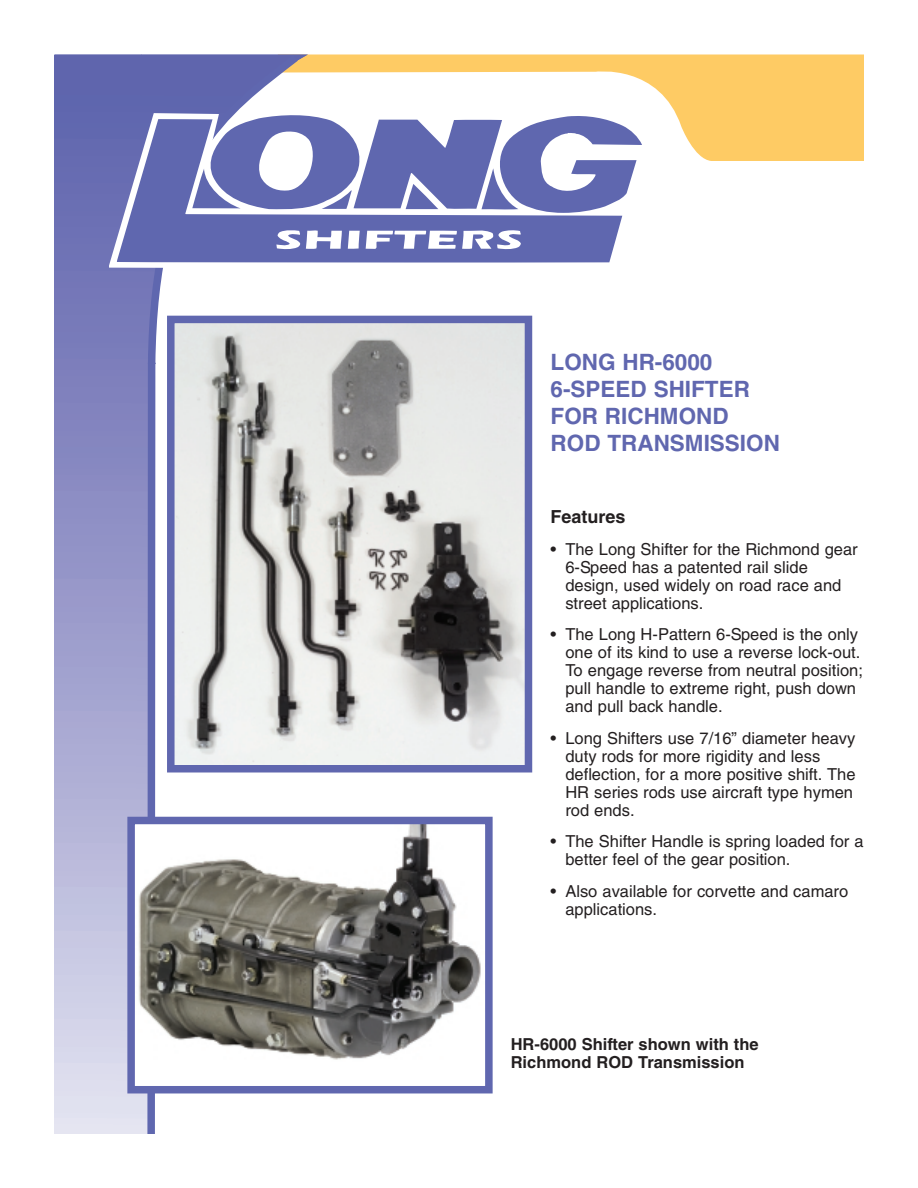
<style>
.page{position:relative;width:918px;height:1188px;background:#fff}
.page>*{position:absolute;margin:0;border:0;box-sizing:border-box;transform-origin:0 0}
.t1{font:700 22.5px/27px "Helvetica";color:#6067af}
.t2{font:700 18px "Helvetica";color:#231f20}
.t3{font:16.5px/18px "Helvetica";color:#231f20}
.t4{font:700 16.5px/18px "Helvetica";color:#231f20}
</style>
<div class="page">
<svg style="left:308px;top:55px;width:556px;height:106px;fill:#fecb64"></svg>
<img style="left:54px;top:55px;width:88px;height:1079px">
<svg style="left:144px;top:55px;width:162px;height:1079px"></svg>
<img style="left:176px;top:325px;width:347px;height:438px">
<div style="left:167px;top:316px;width:365px;height:456px;border:8px solid #6067af"></div>
<svg style="left:109px;top:109px;width:540px;height:159px"></svg>
<svg style="left:117px;top:119px;width:505px;height:144px;background:#6c74b5"></svg>
<svg style="left:192px;top:113px;width:450px;height:100px"></svg>
<svg style="left:276px;top:230px;width:66px;height:20px"></svg>
<svg style="left:348px;top:231px;width:12px;height:18px"></svg>
<svg style="left:366px;top:229px;width:155px;height:21px"></svg>
<div style="left:131px;top:820px;width:358px;height:270px;background:#fff"></div>
<img style="left:138px;top:826px;width:343px;height:234px">
<div style="left:127px;top:817px;width:366px;height:276px;border:8px solid #6067af"></div>
<h1 class="t1" style="left:551px;top:351px;width:231px">LONG HR-6000<br>6-SPEED SHIFTER<br>FOR RICHMOND<br>ROD TRANSMISSION</h1>
<p class="t2" style="left:551px;top:510px;width:77px">Features</p>
<p class="t3" style="left:565px;top:541px;width:294px;text-indent:-15px">• The Long Shifter for the Richmond gear<br>6-Speed has a patented rail slide design, used widely on road race and street applications.</p>
<p class="t3" style="left:565px;top:627px;width:299px;text-indent:-15px">• The Long H-Pattern 6-Speed is the only one of its kind to use a reverse lock-out.<br>To engage reverse from neutral position; pull handle to extreme right, push down and pull back handle.</p>
<p class="t3" style="left:565px;top:730px;width:292px;text-indent:-15px">• Long Shifters use 7/16” diameter heavy duty rods for more rigidity and less deflection, for a more positive shift. The HR series rods use aircraft type hymen rod ends.</p>
<p class="t3" style="left:565px;top:834px;width:300px;text-indent:-15px">• The Shifter Handle is spring loaded for a better feel of the gear position.</p>
<p class="t3" style="left:565px;top:883px;width:284px;text-indent:-15px">• Also available for corvette and camaro applications.</p>
<p class="t4" style="left:511px;top:1036px;width:249px">HR-6000 Shifter shown with the<br>Richmond ROD Transmission</p>
</div>
